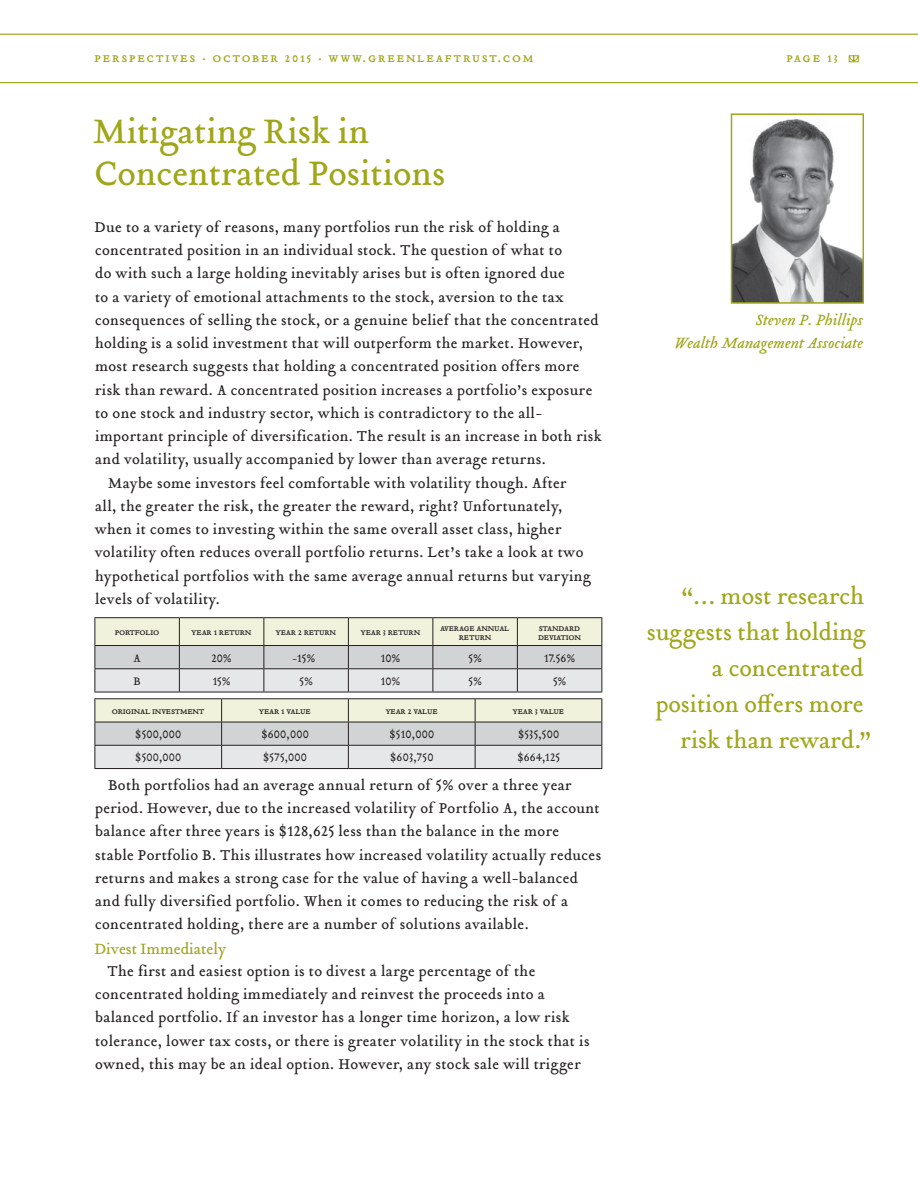
<style>
.page{position:relative;width:918px;height:1188px;background:#fff}
.page>*{position:absolute;margin:0;border:0;box-sizing:border-box;transform-origin:0 0}
.t1{font:37.5px/42px "Tribute Roman";letter-spacing:-.005em;color:#9fa617}
.t2{font:25.5px "Tribute Roman";letter-spacing:-.005em;color:#9fa617}
.t3{font:italic 16.5px/23.2px "Tribute";letter-spacing:-.005em;color:#9fa617;text-align:right}
.t4{font:16.5px "Tribute Roman";letter-spacing:-.005em;color:#9fa617}
.t5{font:15.75px/23.2px "Tribute Roman";letter-spacing:.02em;color:#231f20}
.t6{font:15px "Tribute Roman Small Caps";letter-spacing:.11em;color:#9fa617}
.t7{font:12px "Tribute Roman";letter-spacing:.015em;color:#231f20}
.t8{font:10.5px/9px "Tribute Roman Small Caps";letter-spacing:-.025em;color:#231f20;text-align:center}
</style>
<div class="page">
<svg style="left:849px;top:55px;width:11px;height:7px"></svg>
<hr style="left:0;top:34px;width:918px;height:1px;background:#9fa617">
<hr style="left:0;top:82px;width:918px;height:1px;background:#9fa617">
<hr style="left:94px;top:692px;width:85px;height:1px;background:#231f20">
<hr style="left:179px;top:692px;width:85px;height:1px;background:#231f20">
<hr style="left:264px;top:692px;width:84px;height:1px;background:#231f20">
<hr style="left:348px;top:692px;width:85px;height:1px;background:#231f20">
<hr style="left:433px;top:692px;width:84px;height:1px;background:#231f20">
<hr style="left:517px;top:692px;width:85px;height:1px;background:#231f20">
<hr style="left:94px;top:617px;width:85px;height:1px;background:#231f20">
<hr style="left:179px;top:617px;width:85px;height:1px;background:#231f20">
<hr style="left:264px;top:617px;width:84px;height:1px;background:#231f20">
<hr style="left:348px;top:617px;width:85px;height:1px;background:#231f20">
<hr style="left:433px;top:617px;width:84px;height:1px;background:#231f20">
<hr style="left:517px;top:617px;width:85px;height:1px;background:#231f20">
<svg style="left:94px;top:618px;width:509px;height:74px;background:#dcddd6"></svg>
<hr style="left:94px;top:645px;width:85px;height:1px;background:#231f20">
<hr style="left:179px;top:645px;width:85px;height:1px;background:#231f20">
<hr style="left:264px;top:645px;width:84px;height:1px;background:#231f20">
<hr style="left:348px;top:645px;width:85px;height:1px;background:#231f20">
<hr style="left:433px;top:645px;width:84px;height:1px;background:#231f20">
<hr style="left:517px;top:645px;width:85px;height:1px;background:#231f20">
<hr style="left:94px;top:698px;width:128px;height:1px;background:#231f20">
<hr style="left:222px;top:698px;width:126px;height:1px;background:#231f20">
<hr style="left:348px;top:698px;width:127px;height:1px;background:#231f20">
<hr style="left:475px;top:698px;width:127px;height:1px;background:#231f20">
<svg style="left:94px;top:699px;width:509px;height:70px;background:#d9dad4"></svg>
<hr style="left:94px;top:722px;width:128px;height:1px;background:#231f20">
<hr style="left:222px;top:722px;width:126px;height:1px;background:#231f20">
<hr style="left:348px;top:722px;width:127px;height:1px;background:#231f20">
<hr style="left:475px;top:722px;width:127px;height:1px;background:#231f20">
<img style="left:734px;top:119px;width:127px;height:182px">
<div style="left:731px;top:113px;width:133px;height:191px;border:2px solid #9fa617"></div>
<p class="t6" style="left:94px;top:47px;width:440px">perspectives . october 2015 . www.greenleaftrust.com</p>
<p class="t6" style="left:786px;top:47px;width:53px">page 13</p>
<h1 class="t1" style="left:93px;top:110px;width:354px">Mitigating Risk in<br>Concentrated Positions</h1>
<p class="t5" style="left:95px;top:215px;width:467px">Due to a variety of reasons, many portfolios run the risk of holding a</p>
<p class="t5" style="left:95px;top:238px;width:469px">concentrated position in an individual stock. The question of what to</p>
<p class="t5" style="left:95px;top:262px;width:471px">do with such a large holding inevitably arises but is often ignored due</p>
<p class="t5" style="left:95px;top:285px;width:470px">to a variety of emotional attachments to the stock, aversion to the tax</p>
<p class="t5" style="left:95px;top:308px;width:505px">consequences of selling the stock, or a genuine belief that the concentrated</p>
<p class="t5" style="left:95px;top:331px;width:489px">holding is a solid investment that will outperform the market. However,</p>
<p class="t5" style="left:95px;top:355px;width:486px">most research suggests that holding a concentrated position offers more</p>
<p class="t5" style="left:95px;top:378px;width:499px">risk than reward. A concentrated position increases a portfolio’s exposure</p>
<p class="t5" style="left:95px;top:401px;width:449px">to one stock and industry sector, which is contradictory to the all-</p>
<p class="t5" style="left:95px;top:424px;width:508px">important principle of diversification. The result is an increase in both risk</p>
<p class="t5" style="left:95px;top:448px;width:452px">and volatility, usually accompanied by lower than average returns.</p>
<p class="t5" style="left:108px;top:471px;width:460px">Maybe some investors feel comfortable with volatility though. After</p>
<p class="t5" style="left:95px;top:494px;width:469px">all, the greater the risk, the greater the reward, right? Unfortunately,</p>
<p class="t5" style="left:95px;top:517px;width:468px">when it comes to investing within the same overall asset class, higher</p>
<p class="t5" style="left:95px;top:541px;width:490px">volatility often reduces overall portfolio returns. Let’s take a look at two</p>
<p class="t5" style="left:95px;top:564px;width:497px">hypothetical portfolios with the same average annual returns but varying</p>
<p class="t5" style="left:95px;top:587px;width:126px">levels of volatility.</p>
<p class="t8" style="left:115px;top:627px;width:46px">portfolio</p>
<p class="t8" style="left:191px;top:627px;width:62px">year 1 return</p>
<p class="t8" style="left:276px;top:627px;width:62px">year 2 return</p>
<p class="t8" style="left:360px;top:627px;width:61px">year 3 return</p>
<p class="t8" style="left:440px;top:623px;width:71px">average annual return</p>
<p class="t8" style="left:538px;top:623px;width:44px;text-align:left">standard deviation</p>
<p class="t7" style="left:133px;top:650px;width:9px">A</p>
<p class="t7" style="left:212px;top:650px;width:22px">20%</p>
<p class="t7" style="left:292px;top:650px;width:25px">-15%</p>
<p class="t7" style="left:381px;top:650px;width:21px">10%</p>
<p class="t7" style="left:469px;top:650px;width:15px">5%</p>
<p class="t7" style="left:544px;top:650px;width:33px">17.56%</p>
<p class="t7" style="left:134px;top:673px;width:9px">B</p>
<p class="t7" style="left:213px;top:673px;width:20px">15%</p>
<p class="t7" style="left:300px;top:673px;width:15px">5%</p>
<p class="t7" style="left:381px;top:673px;width:21px">10%</p>
<p class="t7" style="left:469px;top:673px;width:15px">5%</p>
<p class="t7" style="left:553px;top:673px;width:15px">5%</p>
<p class="t8" style="left:112px;top:706px;width:94px">original investment</p>
<p class="t8" style="left:259px;top:706px;width:53px">year 1 value</p>
<p class="t8" style="left:385px;top:706px;width:54px">year 2 value</p>
<p class="t8" style="left:512px;top:706px;width:53px">year 3 value</p>
<p class="t7" style="left:135px;top:726px;width:48px">$500,000</p>
<p class="t7" style="left:261px;top:726px;width:49px">$600,000</p>
<p class="t7" style="left:390px;top:726px;width:46px">$510,000</p>
<p class="t7" style="left:518px;top:726px;width:43px">$535,500</p>
<p class="t7" style="left:135px;top:749px;width:48px">$500,000</p>
<p class="t7" style="left:263px;top:749px;width:45px">$575,000</p>
<p class="t7" style="left:390px;top:749px;width:45px">$603,750</p>
<p class="t7" style="left:517px;top:749px;width:44px">$664,125</p>
<p class="t5" style="left:95px;top:773px;width:508px;text-indent:13px">Both portfolios had an average annual return of 5% over a three year period. However, due to the increased volatility of Portfolio A, the account balance after three years is $128,625 less than the balance in the more stable Portfolio B. This illustrates how increased volatility actually reduces returns and makes a strong case for the value of having a well-balanced and fully diversified portfolio. When it comes to reducing the risk of a concentrated holding, there are a number of solutions available.</p>
<p class="t4" style="left:95px;top:938px;width:133px">Divest Immediately</p>
<p class="t5" style="left:95px;top:959px;width:496px;text-indent:12px">The first and easiest option is to divest a large percentage of the concentrated holding immediately and reinvest the proceeds into a balanced portfolio. If an investor has a longer time horizon, a low risk tolerance, lower tax costs, or there is greater volatility in the stock that is owned, this may be an ideal option. However, any stock sale will trigger</p>
<p class="t3" style="left:675px;top:308px;width:190px">Steven P. Phillips<br>Wealth Management Associate</p>
<h2 class="t2" style="left:681px;top:579px;width:185px">“… most research</h2>
<h2 class="t2" style="left:647px;top:615px;width:220px">suggests that holding</h2>
<h2 class="t2" style="left:712px;top:651px;width:154px">a concentrated</h2>
<h2 class="t2" style="left:656px;top:687px;width:210px">position offers more</h2>
<h2 class="t2" style="left:681px;top:723px;width:193px">risk than reward.”</h2>
</div>
